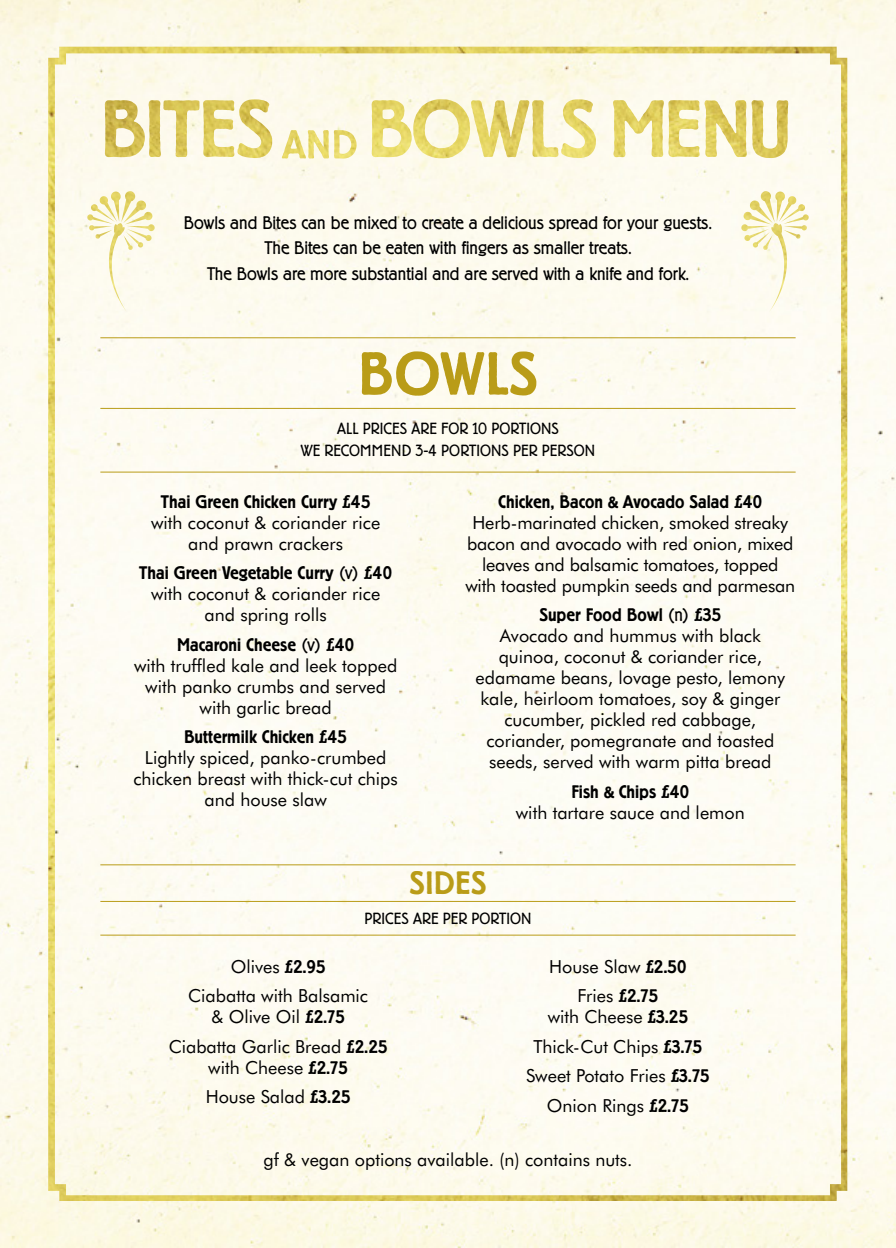
<style>
.page{position:relative;width:896px;height:1248px;background:#fff}
.page>*{position:absolute;margin:0;border:0;box-sizing:border-box;transform-origin:0 0}
.t1{font:500 60px "Berliner Grotesk BQ";color:#b99c18}
.t2{font:500 32px "Berliner Grotesk BQ";letter-spacing:.02em;color:#b99c18}
.t3{font:18px/21px "Futura BT";color:#000;text-align:center}
.t4{font:300 18px/25.6px "Berliner Grotesk BQ";color:#000;text-align:center}
.t5{font:500 18px "Berliner Grotesk BQ";color:#000}
.t6{font:300 16px/22px "Berliner Grotesk BQ";color:#000;text-align:center}
.t7{font:300 16px "Berliner Grotesk BQ";letter-spacing:.02em;color:#000}
.s1{font-weight:300}
.s2{font-family:"Berliner Grotesk BQ";font-weight:500}
</style>
<div class="page">
<img style="left:0;top:0;width:896px;height:1247px">
<img style="left:48px;top:47px;width:799px;height:1153px">
<img style="left:413px;top:99px;width:57px;height:59px">
<img style="left:87px;top:191px;width:68px;height:121px">
<img style="left:741px;top:191px;width:68px;height:121px">
<hr style="left:100px;top:471px;width:695px;height:1px;background:#b99c18">
<hr style="left:100px;top:337px;width:695px;height:1px;background:#b99c18">
<hr style="left:100px;top:408px;width:695px;height:1px;background:#b99c18">
<hr style="left:100px;top:864px;width:695px;height:1px;background:#b99c18">
<hr style="left:100px;top:900px;width:695px;height:1px;background:#b99c18">
<hr style="left:100px;top:934px;width:695px;height:1px;background:#b99c18">
<p class="t4" style="left:184px;top:210px;width:530px">Bowls and Bites can be mixed to create a delicious spread for your guests.<br>The Bites can be eaten with fingers as smaller treats.<br>The Bowls are more substantial and are served with a knife and fork.</p>
<h1 class="t1" style="left:358px;top:341px;width:181px">BOWLS</h1>
<p class="t6" style="left:301px;top:418px;width:296px">ALL PRICES ARE FOR 10 PORTIONS<br>WE RECOMMEND 3-4 PORTIONS PER PERSON</p>
<p class="t5" style="left:161px;top:491px;width:211px">Thai Green Chicken Curry £45</p>
<p class="t3" style="left:151px;top:511px;width:231px">with coconut &amp; coriander rice and prawn crackers</p>
<p class="t5" style="left:139px;top:563px;width:254px">Thai Green Vegetable Curry <span class="s1">(v)</span> £40</p>
<p class="t3" style="left:151px;top:583px;width:231px">with coconut &amp; coriander rice and spring rolls</p>
<p class="t5" style="left:177px;top:634px;width:179px">Macaroni Cheese <span class="s1">(v)</span> £40</p>
<p class="t3" style="left:134px;top:654px;width:265px">with truffled kale and leek topped with panko crumbs and served with garlic bread</p>
<p class="t5" style="left:184px;top:727px;width:164px">Buttermilk Chicken £45</p>
<p class="t3" style="left:133px;top:747px;width:266px">Lightly spiced, panko-crumbed chicken breast with thick-cut chips and house slaw</p>
<p class="t5" style="left:498px;top:491px;width:266px">Chicken, Bacon &amp; Avocado Salad £40</p>
<p class="t3" style="left:465px;top:511px;width:331px">Herb-marinated chicken, smoked streaky bacon and avocado with red onion, mixed leaves and balsamic tomatoes, topped with toasted pumpkin seeds and parmesan</p>
<p class="t5" style="left:539px;top:605px;width:183px">Super Food Bowl <span class="s1">(n)</span> £35</p>
<p class="t3" style="left:475px;top:625px;width:311px">Avocado and hummus with black quinoa, coconut &amp; coriander rice, edamame beans, lovage pesto, lemony kale, heirloom tomatoes, soy &amp; ginger cucumber, pickled red cabbage, coriander, pomegranate and toasted seeds, served with warm pitta bread</p>
<p class="t5" style="left:571px;top:781px;width:119px">Fish &amp; Chips £40</p>
<p class="t3" style="left:516px;top:801px;width:230px">with tartare sauce and lemon</p>
<h2 class="t2" style="left:410px;top:865px;width:78px">SIDES</h2>
<p class="t7" style="left:364px;top:909px;width:169px">PRICES ARE PER PORTION</p>
<p class="t3" style="left:188px;top:951px;width:181px;line-height:29.6px">Olives <span class="s2">£2.95<br></span>Ciabatta with Balsamic</p>
<p class="t3" style="left:169px;top:1001px;width:220px;line-height:29.6px">&amp; Olive Oil <span class="s2">£2.75<br></span>Ciabatta Garlic Bread <span class="s2">£2.25</span></p>
<p class="t3" style="left:206px;top:1052px;width:146px;line-height:29.6px;text-align:left">with Cheese <span class="s2">£2.75<br></span>House Salad <span class="s2">£3.25</span></p>
<p class="t3" style="left:549px;top:951px;width:139px;line-height:29.6px">House Slaw <span class="s2">£2.50<br></span>Fries <span class="s2">£2.75</span></p>
<p class="t3" style="left:526px;top:1001px;width:185px;line-height:29.6px">with Cheese <span class="s2">£3.25<br></span>Thick-Cut Chips <span class="s2">£3.75<br></span>Sweet Potato Fries <span class="s2">£3.75<br></span>Onion Rings <span class="s2">£2.75</span></p>
<p class="t3" style="left:263px;top:1148px;width:370px">gf &amp; vegan options available. (n) contains nuts.</p>
</div>
